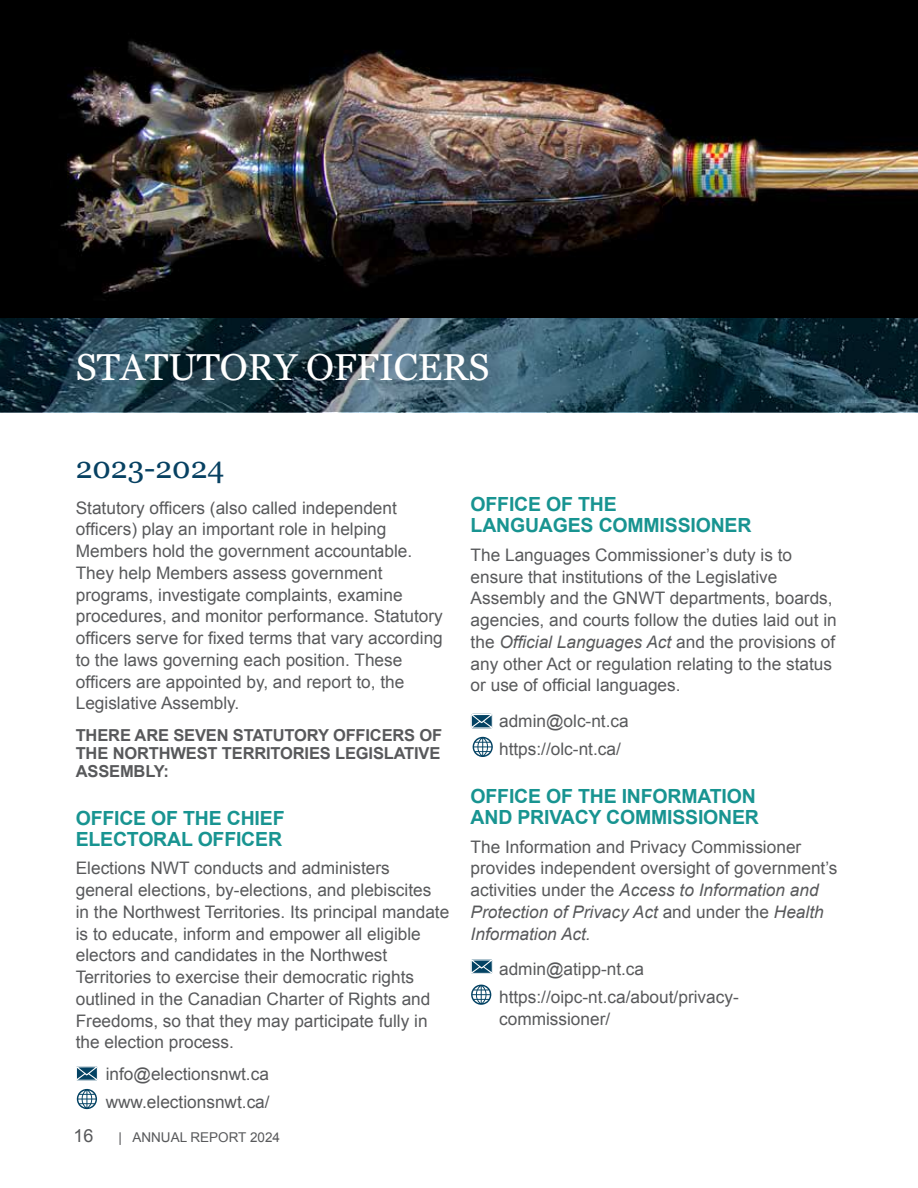
<style>
.page{position:relative;width:918px;height:1188px;background:#fff}
.page>*{position:absolute;margin:0;border:0;box-sizing:border-box;transform-origin:0 0}
.t1{font:37.5px "Georgia";color:#fff}
.t2{font:30px "Georgia";color:#074162}
.t3{font:700 19.5px/21px "Arial";letter-spacing:-.01em;color:#189491}
.t4{font:18px "Arial";color:#58595b}
.t5{font:17.25px/21.8px "Arial";color:#58595b}
.t6{font:700 16.5px/18px "Arial";letter-spacing:-.01em;color:#58595b;text-align:justify}
.t7{font:13.5px "Arial";color:#58595b}
.s1{font-style:italic}
</style>
<div class="page">
<img style="left:0;top:0;width:918px;height:318px">
<svg style="left:471px;top:959px;width:22px;height:15px"></svg>
<svg style="left:471px;top:714px;width:22px;height:14px"></svg>
<svg style="left:76px;top:1066px;width:22px;height:15px"></svg>
<svg style="left:77px;top:1089px;width:20px;height:20px"></svg>
<svg style="left:472px;top:737px;width:21px;height:20px"></svg>
<svg style="left:471px;top:984px;width:20px;height:21px"></svg>
<img style="left:0;top:318px;width:918px;height:94px">
<h1 class="t1" style="left:76px;top:340px;width:415px">STATUTORY OFFICERS</h1>
<h2 class="t2" style="left:76px;top:446px;width:150px">2023-2024</h2>
<p class="t5" style="left:76px;top:497px;width:369px">Statutory officers (also called independent officers) play an important role in helping Members hold the government accountable.<br>They help Members assess government programs, investigate complaints, examine procedures, and monitor performance. Statutory officers serve for fixed terms that vary according to the laws governing each position. These officers are appointed by, and report to, the Legislative Assembly.</p>
<p class="t6" style="left:76px;top:727px;width:368px">THERE ARE SEVEN STATUTORY OFFICERS OF THE NORTHWEST TERRITORIES LEGISLATIVE ASSEMBLY:</p>
<p class="t3" style="left:76px;top:808px;width:210px">OFFICE OF THE CHIEF<br>ELECTORAL OFFICER</p>
<p class="t5" style="left:76px;top:858px;width:375px">Elections NWT conducts and administers general elections, by-elections, and plebiscites<br>in the Northwest Territories. Its principal mandate is to educate, inform and empower all eligible electors and candidates in the Northwest Territories to exercise their democratic rights outlined in the Canadian Charter of Rights and Freedoms, so that they may participate fully in the election process.</p>
<p class="t5" style="left:106px;top:1060px;width:165px;line-height:28.5px">info@electionsnwt.ca www.electionsnwt.ca/</p>
<p class="t4" style="left:73px;top:1124px;width:22px">16</p>
<p class="t7" style="left:118px;top:1128px;width:163px">| ANNUAL REPORT 2024</p>
<p class="t3" style="left:471px;top:495px;width:282px">OFFICE OF THE<br>LANGUAGES COMMISSIONER</p>
<p class="t5" style="left:471px;top:544px;width:368px">The Languages Commissioner’s duty is to ensure that institutions of the Legislative Assembly and the GNWT departments, boards, agencies, and courts follow the duties laid out in the <span class="s1">Official Languages Act</span> and the provisions of any other Act or regulation relating to the status or use of official languages.</p>
<p class="t5" style="left:499px;top:707px;width:131px;line-height:28.5px">admin@olc-nt.ca https://olc-nt.ca/</p>
<p class="t3" style="left:471px;top:787px;width:290px">OFFICE OF THE INFORMATION<br>AND PRIVACY COMMISSIONER</p>
<p class="t5" style="left:471px;top:836px;width:368px">The Information and Privacy Commissioner provides independent oversight of government’s activities under the <span class="s1">Access to Information and Protection of Privacy Act</span> and under the <span class="s1">Health Information Act.</span></p>
<p class="t5" style="left:499px;top:955px;width:241px;line-height:28.5px">admin@atipp-nt.ca https://oipc-nt.ca/about/privacy-</p>
<p class="t5" style="left:499px;top:1008px;width:113px">commissioner/</p>
</div>
